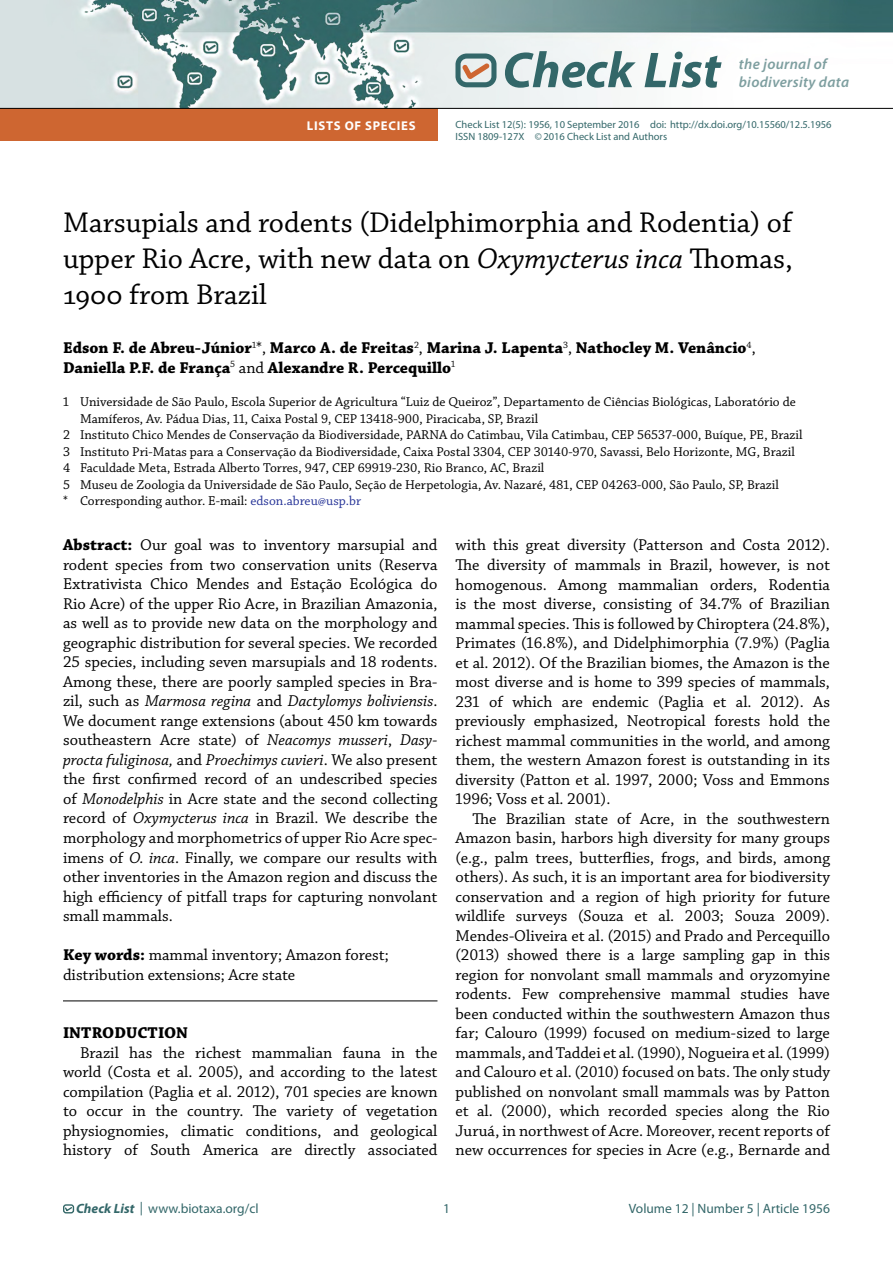
<style>
.page{position:relative;width:893px;height:1263px;background:#fff}
.page>*{position:absolute;margin:0;border:0;box-sizing:border-box;transform-origin:0 0}
.t1{font:italic 700 50.7px "Myriad Pro";color:#336769}
.t2{font:30px/36px "Chaparral Pro";color:#000;text-align:justify}
.t3{font:16.5px/19.5px "Chaparral Pro";color:#000;text-align:justify}
.t4{font:700 16.5px/19.5px "Chaparral Pro";color:#000}
.t5{font:italic 600 15px/18px "Myriad Pro";letter-spacing:.02em;color:#7e9fa0}
.t6{font:13.5px "Chaparral Pro";color:#000}
.t7{font:13.5px "Myriad Pro";color:#336769}
.t8{font:700 12.75px "Myriad Pro";letter-spacing:.06em;color:#fff}
.t9{font:10.5px/12.6px "Myriad Pro";color:#336769}
.s1{font-style:italic}
.s2{font-weight:400}
.s3{color:#293699}
.s4{font-weight:700}
.s5{font-weight:700;font-style:italic}
</style>
<div class="page">
<div style="left:63px;top:1204px;width:11px;height:9px;border:1px solid #336767;border-radius:2px"></div>
<svg style="left:64px;top:1206px;width:9px;height:6px"></svg>
<img style="left:0;top:0;width:893px;height:108px">
<svg style="left:455px;top:53px;width:41px;height:34px"></svg>
<hr style="left:63px;top:1001px;width:374px;height:1px;background:#000">
<div style="left:0;top:109px;width:437px;height:32px;background:#ce6631"></div>
<hr style="left:0;top:108px;width:893px;height:1px;background:#000">
<p class="t8" style="left:307px;top:117px;width:110px">LISTS OF SPECIES</p>
<h1 class="t1" style="left:502px;top:37px;width:220px">Check List</h1>
<p class="t5" style="left:739px;top:55px;width:112px">the journal of biodiversity data</p>
<p class="t9" style="left:455px;top:118px;width:378px">Check List 12(5): 1956, 10 September 2016 doi: http://dx.doi.org/10.15560/12.5.1956<br>ISSN 1809-127X ©2016 Check List and Authors</p>
<h2 class="t2" style="left:63px;top:206px;width:731px">Marsupials and rodents (Didelphimorphia and Rodentia) of upper Rio Acre, with new data on <span class="s1">Oxymycterus inca</span> Thomas, 1900 from Brazil</h2>
<p class="t4" style="left:63px;top:339px;width:694px">Edson F. de Abreu-Júnior<sup>1</sup><span class="s2">*,</span> Marco A. de Freitas<sup>2</sup><span class="s2">,</span> Marina J. Lapenta<sup>3</sup><span class="s2">,</span> Nathocley M. Venâncio<sup>4</sup><span class="s2">,<br></span>Daniella P.F. de França<sup>5</sup> <span class="s2">and</span> Alexandre R. Percequillo<sup>1</sup></p>
<p class="t6" style="left:63px;top:395px;width:734px">1 Universidade de São Paulo, Escola Superior de Agricultura “Luiz de Queiroz”, Departamento de Ciências Biológicas, Laboratório de</p>
<p class="t6" style="left:80px;top:411px;width:460px">Mamíferos, Av. Pádua Dias, 11, Caixa Postal 9, CEP 13418-900, Piracicaba, SP, Brazil</p>
<p class="t6" style="left:63px;top:428px;width:741px">2 Instituto Chico Mendes de Conservação da Biodiversidade, PARNA do Catimbau, Vila Catimbau, CEP 56537-000, Buíque, PE, Brazil</p>
<p class="t6" style="left:63px;top:444px;width:733px">3 Instituto Pri-Matas para a Conservação da Biodiversidade, Caixa Postal 3304, CEP 30140-970, Savassi, Belo Horizonte, MG, Brazil</p>
<p class="t6" style="left:63px;top:461px;width:483px">4 Faculdade Meta, Estrada Alberto Torres, 947, CEP 69919-230, Rio Branco, AC, Brazil</p>
<p class="t6" style="left:63px;top:477px;width:717px">5 Museu de Zoologia da Universidade de São Paulo, Seção de Herpetologia, Av. Nazaré, 481, CEP 04263-000, São Paulo, SP, Brazil</p>
<p class="t6" style="left:63px;top:494px;width:300px">* Corresponding author. E-mail: <span class="s3">edson.abreu@usp.br</span></p>
<p class="t3" style="left:63px;top:536px;width:376px"><span class="s4">Abstract:</span> Our goal was to inventory marsupial and rodent species from two conservation units (Reserva Extrativista Chico Mendes and Estação Ecológica do Rio Acre) of the upper Rio Acre, in Brazilian Amazonia, as well as to provide new data on the morphology and geographic distribution for several species. We recorded 25 species, including seven marsupials and 18 rodents.<br>Among these, there are poorly sampled species in Bra&shy;zil, such as <span class="s1">Marmosa regina</span> and <span class="s1">Dactylomys boliviensis</span>.<br>We document range extensions (about 450 km towards southeastern Acre state) of <span class="s1">Neacomys musseri</span>, <span class="s1">Dasy&shy;procta fuliginosa,</span> and <span class="s1">Proechimys cuvieri</span>. We also present the first confirmed record of an undescribed species of <span class="s1">Monodelphis</span> in Acre state and the second collecting record of <span class="s1">Oxymycterus inca</span> in Brazil. We describe the morphology and morphometrics of upper Rio Acre spec&shy;imens of <span class="s1">O. inca</span>. Finally, we compare our results with other inventories in the Amazon region and discuss the high efficiency of pitfall traps for capturing nonvolant small mammals.</p>
<p class="t3" style="left:63px;top:946px;width:327px"><span class="s4">Key words:</span> mammal inventory; Amazon forest; distribution extensions; Acre state</p>
<p class="t3" style="left:455px;top:536px;width:376px">with this great diversity (Patterson and Costa 2012).<br>The diversity of mammals in Brazil, however, is not homogenous. Among mammalian orders, Rodentia is the most diverse, consisting of 34.7% of Brazilian mammal species. This is followed by Chiroptera (24.8%), Primates (16.8%), and Didelphimorphia (7.9%) (Paglia et al. 2012). Of the Brazilian biomes, the Amazon is the most diverse and is home to 399 species of mammals, 231 of which are endemic (Paglia et al. 2012). As previously emphasized, Neotropical forests hold the richest mammal communities in the world, and among them, the western Amazon forest is outstanding in its diversity (Patton et al. 1997, 2000; Voss and Emmons 1996; Voss et al. 2001).</p>
<p class="t3" style="left:455px;top:809px;width:376px;text-indent:17px">The Brazilian state of Acre, in the southwestern Amazon basin, harbors high diversity for many groups (e.g., palm trees, butterflies, frogs, and birds, among others). As such, it is an important area for biodiversity conservation and a region of high priority for future wildlife surveys (Souza et al. 2003; Souza 2009).<br>Mendes-Oliveira et al. (2015) and Prado and Percequillo (2013) showed there is a large sampling gap in this region for nonvolant small mammals and oryzomyine rodents. Few comprehensive mammal studies have been conducted within the southwestern Amazon thus far; Calouro (1999) focused on medium-sized to large mammals, and Taddei et al. (1990), Nogueira et al. (1999) and Calouro et al. (2010) focused on bats. The only study published on nonvolant small mammals was by Patton et al. (2000), which recorded species along the Rio Juruá, in northwest of Acre. Moreover, recent reports of new occurrences for species in Acre (e.g., Bernarde and</p>
<p class="t4" style="left:63px;top:1024px;width:127px">INTRODUCTION</p>
<p class="t3" style="left:63px;top:1043px;width:376px;text-indent:17px">Brazil has the richest mammalian fauna in the world (Costa et al. 2005), and according to the latest compilation (Paglia et al. 2012), 701 species are known to occur in the country. The variety of vegetation physiognomies, climatic conditions, and geological history of South America are directly associated</p>
<p class="t7" style="left:76px;top:1200px;width:184px"><span class="s5">Check List</span> | www.biotaxa.org/cl</p>
<p class="t7" style="left:443px;top:1200px;width:8px">1</p>
<p class="t7" style="left:629px;top:1200px;width:203px">Volume 12 | Number 5 | Article 1956</p>
</div>
